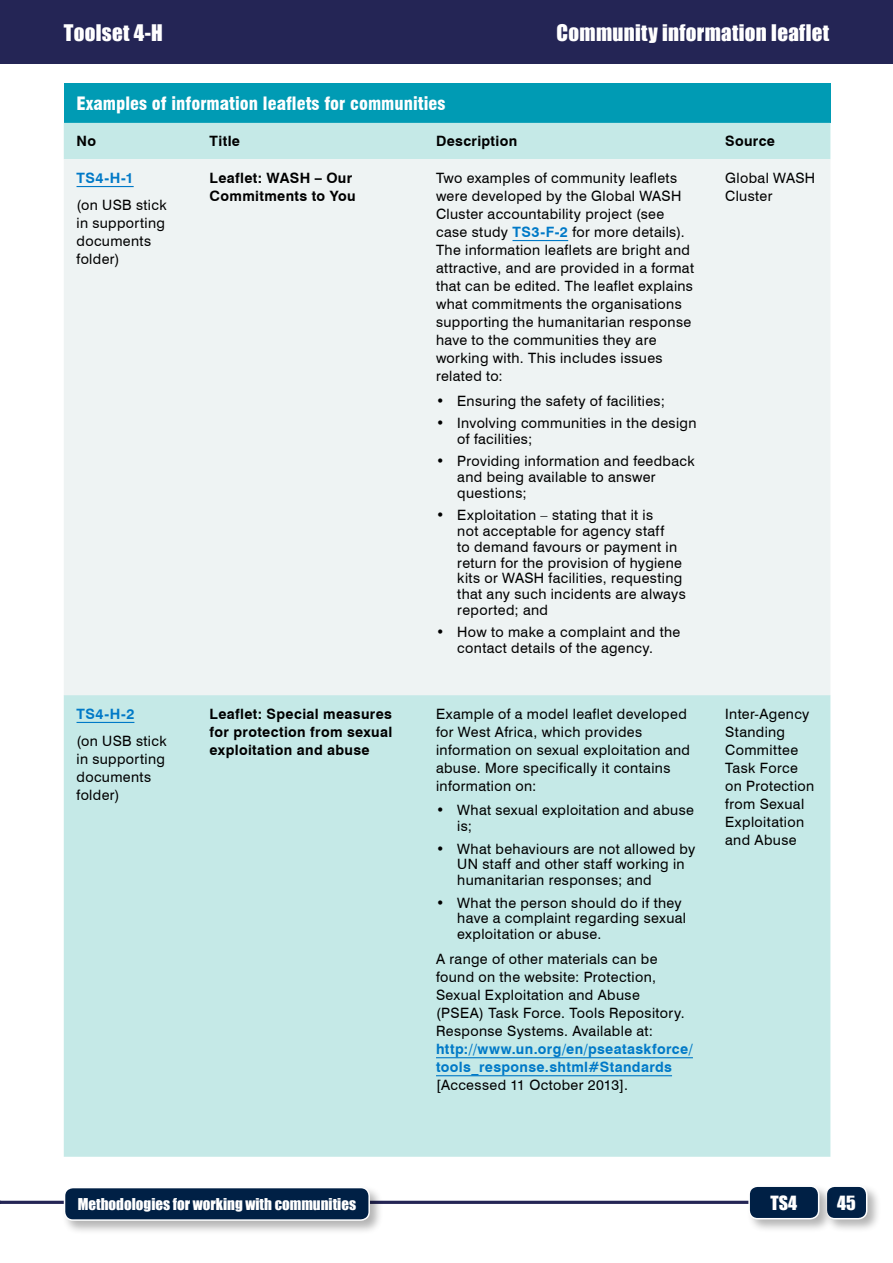
<style>
.page{position:relative;width:893px;height:1263px;background:#fff}
.page>*{position:absolute;margin:0;border:0;box-sizing:border-box;transform-origin:0 0}
.t1{font:21px "Impact";letter-spacing:.015em;color:#fff}
.t2{font:900 condensed 18px "Swiss 721 BT";color:#fff}
.t3{font:18px "Impact";color:#fff}
.t4{font:15px "Impact";color:#fff}
.t5{font:14.25px/18px "Swiss 721 BT";letter-spacing:.025em;color:#000}
.t6{font:700 14.25px/18px "Swiss 721 BT";letter-spacing:.025em;color:#000}
.t7{font:700 14.25px/18px "Swiss 721 BT";letter-spacing:.025em;color:#0079c7}
.s1{font-weight:700;color:#0079c7}
</style>
<div class="page">
<div style="left:0;top:0;width:893px;height:64px;background:#242555"></div>
<hr style="left:0;top:1201px;width:754px;height:3px;background:#242555">
<div style="left:823px;top:1183px;width:58px;height:51px;background:#000;opacity:.3"></div>
<div style="left:826px;top:1186px;width:41px;height:33px;background:#002045;border-radius:9px"></div>
<div style="left:826px;top:1185px;width:41px;height:34px;border:2px solid #fff;border-radius:9px"></div>
<div style="left:746px;top:1183px;width:87px;height:51px;background:#000;opacity:.3"></div>
<div style="left:749px;top:1186px;width:70px;height:33px;background:#002045;border-radius:9px"></div>
<div style="left:748px;top:1185px;width:71px;height:34px;border:2px solid #fff;border-radius:9px"></div>
<div style="left:61px;top:1185px;width:323px;height:50px;background:#000;opacity:.3"></div>
<div style="left:65px;top:1187px;width:304px;height:33px;background:#002045;border-radius:9px"></div>
<div style="left:64px;top:1187px;width:306px;height:34px;border:2px solid #fff;border-radius:9px"></div>
<div style="left:64px;top:84px;width:766px;height:39px;background:#009bb4"></div>
<div style="left:64px;top:123px;width:766px;height:1034px;background:#c5e9e7"></div>
<div style="left:64px;top:159px;width:766px;height:536px;background:#eef3f3"></div>
<hr style="left:77px;top:186px;width:57px;height:1px;background:#0079c7">
<hr style="left:512px;top:240px;width:56px;height:1px;background:#0079c7">
<hr style="left:77px;top:722px;width:57px;height:1px;background:#0079c7">
<hr style="left:436px;top:1057px;width:257px;height:1px;background:#0079c7">
<hr style="left:436px;top:1075px;width:236px;height:1px;background:#0079c7">
<h1 class="t1" style="left:64px;top:17px;width:101px">Toolset 4-H</h1>
<h1 class="t1" style="left:557px;top:17px;width:274px">Community information leaflet</h1>
<p class="t2" style="left:77px;top:93px;width:370px">Examples of information leaflets for communities</p>
<p class="t6" style="left:77px;top:132px;width:21px">No</p>
<p class="t6" style="left:210px;top:132px;width:32px">Title</p>
<p class="t6" style="left:436px;top:132px;width:83px">Description</p>
<p class="t6" style="left:725px;top:132px;width:51px">Source</p>
<p class="t7" style="left:77px;top:169px;width:59px">TS4-H-1</p>
<p class="t5" style="left:77px;top:196px;width:92px">(on USB stick in supporting documents folder)</p>
<p class="t5" style="left:725px;top:169px;width:92px">Global WASH<br>Cluster</p>
<p class="t6" style="left:210px;top:169px;width:148px">Leaflet: WASH – Our<br>Commitments to You</p>
<p class="t5" style="left:436px;top:169px;width:259px">Two examples of community leaflets were developed by the Global WASH Cluster accountability project (see case study <span class="s1">TS3-F-2</span> for more details).<br>The information leaflets are bright and attractive, and are provided in a format that can be edited. The leaflet explains what commitments the organisations supporting the humanitarian response have to the communities they are working with. This includes issues related to:</p>
<p class="t5" style="left:436px;top:391px;width:230px">• Ensuring the safety of facilities;</p>
<p class="t5" style="left:457px;top:415px;width:241px;line-height:15.8px;text-indent:-21px">• Involving communities in the design of facilities;</p>
<p class="t5" style="left:457px;top:453px;width:239px;line-height:15.8px;text-indent:-21px">• Providing information and feedback and being available to answer questions;</p>
<p class="t5" style="left:457px;top:507px;width:230px;line-height:15.8px;text-indent:-21px">• Exploitation – stating that it is<br>not acceptable for agency staff<br>to demand favours or payment in return for the provision of hygiene kits or WASH facilities, requesting that any such incidents are always reported; and</p>
<p class="t5" style="left:436px;top:624px;width:246px;line-height:15.8px;text-align:center">• How to make a complaint and the contact details of the agency.</p>
<p class="t7" style="left:77px;top:704px;width:59px">TS4-H-2</p>
<p class="t5" style="left:77px;top:731px;width:92px">(on USB stick in supporting documents folder)</p>
<p class="t6" style="left:210px;top:704px;width:184px;text-align:justify">Leaflet: Special measures for protection from sexual exploitation and abuse</p>
<p class="t5" style="left:436px;top:704px;width:256px">Example of a model leaflet developed for West Africa, which provides information on sexual exploitation and abuse. More specifically it contains information on:</p>
<p class="t5" style="left:457px;top:802px;width:238px;line-height:15.8px;text-indent:-21px">• What sexual exploitation and abuse is;</p>
<p class="t5" style="left:457px;top:841px;width:240px;line-height:15.8px;text-indent:-21px">• What behaviours are not allowed by<br>UN staff and other staff working in humanitarian responses; and</p>
<p class="t5" style="left:457px;top:895px;width:230px;line-height:15.8px;text-indent:-21px">• What the person should do if they have a complaint regarding sexual exploitation or abuse.</p>
<p class="t5" style="left:436px;top:950px;width:250px">A range of other materials can be found on the website: Protection, Sexual Exploitation and Abuse (PSEA) Task Force. Tools Repository.<br>Response Systems. Available at:</p>
<p class="t7" style="left:436px;top:1040px;width:258px">http://www.un.org/en/pseataskforce/ tools_response.shtml#Standards</p>
<p class="t5" style="left:436px;top:1076px;width:193px">[Accessed 11 October 2013].</p>
<p class="t5" style="left:725px;top:704px;width:91px">Inter-Agency<br>Standing<br>Committee<br>Task Force on Protection from Sexual<br>Exploitation and Abuse</p>
<p class="t4" style="left:78px;top:1193px;width:280px">Methodologies for working with communities</p>
<p class="t3" style="left:771px;top:1188px;width:28px">TS4</p>
<p class="t3" style="left:837px;top:1188px;width:20px">45</p>
</div>
